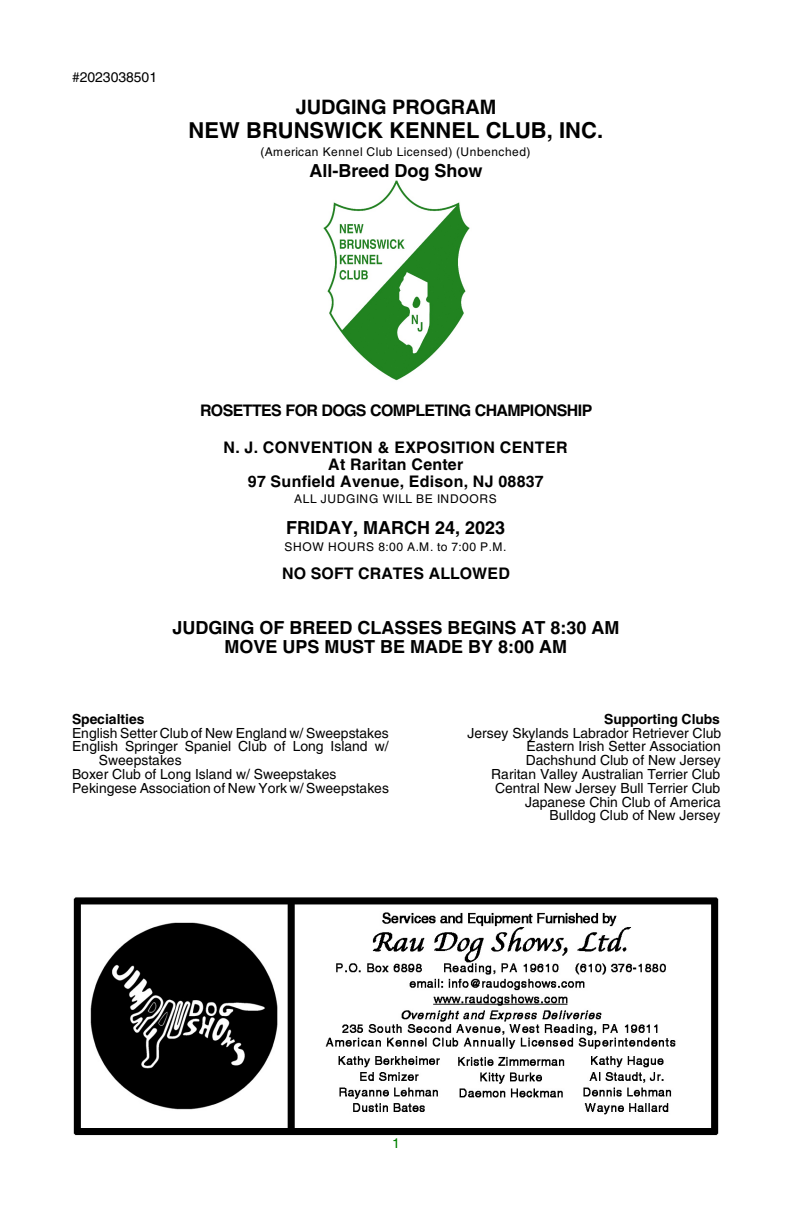
<style>
.page{position:relative;width:792px;height:1224px;background:#fff}
.page>*{position:absolute;margin:0;border:0;box-sizing:border-box;transform-origin:0 0}
.t1{font:700 22px "Helvetica";color:#000}
.t2{font:700 20px "Helvetica";color:#000}
.t3{font:700 18px/18.8px "Helvetica";color:#000;text-align:center}
.t4{font:700 16px/17px "Helvetica";letter-spacing:.01em;color:#000;text-align:center}
.t5{font:700 16px "Helvetica";letter-spacing:-.04em;color:#000}
.t6{font:14px/13.8px "Helvetica";color:#000;text-align:right}
.t7{font:700 14px "Helvetica";color:#000}
.t8{font:14px "Helvetica";color:#008000}
.t9{font:12px "Helvetica";letter-spacing:.045em;color:#000}
</style>
<div class="page">
<img style="left:323px;top:180px;width:147px;height:201px">
<img style="left:73px;top:897px;width:646px;height:239px">
<p class="t6" style="left:72px;top:72px;width:87px">#2023038501</p>
<h2 class="t2" style="left:296px;top:100px;width:202px">JUDGING PROGRAM</h2>
<h1 class="t1" style="left:189px;top:122px;width:416px">NEW BRUNSWICK KENNEL CLUB, INC.</h1>
<p class="t9" style="left:260px;top:148px;width:272px">(American Kennel Club Licensed) (Unbenched)</p>
<p class="t3" style="left:309px;top:163px;width:175px">All-Breed Dog Show</p>
<p class="t5" style="left:200px;top:405px;width:394px">ROSETTES FOR DOGS COMPLETING CHAMPIONSHIP</p>
<p class="t4" style="left:223px;top:440px;width:346px">N. J. CONVENTION &amp; EXPOSITION CENTER<br>At Raritan Center<br>97 Sunfield Avenue, Edison, NJ 08837</p>
<p class="t9" style="left:294px;top:495px;width:204px">ALL JUDGING WILL BE INDOORS</p>
<p class="t3" style="left:286px;top:520px;width:220px">FRIDAY, MARCH 24, 2023</p>
<p class="t9" style="left:284px;top:543px;width:224px">SHOW HOURS 8:00 A.M. to 7:00 P.M.</p>
<p class="t4" style="left:282px;top:566px;width:229px">NO SOFT CRATES ALLOWED</p>
<p class="t3" style="left:173px;top:620px;width:449px">JUDGING OF BREED CLASSES BEGINS AT 8:30 AM<br>MOVE UPS MUST BE MADE BY 8:00 AM</p>
<p class="t7" style="left:72px;top:714px;width:74px">Specialties</p>
<p class="t6" style="left:72px;top:727px;width:318px">English Setter Club of New England w/ Sweepstakes</p>
<p class="t6" style="left:72px;top:741px;width:318px">English Springer Spaniel Club of Long Island w/</p>
<p class="t6" style="left:99px;top:755px;width:84px">Sweepstakes</p>
<p class="t6" style="left:72px;top:769px;width:266px">Boxer Club of Long Island w/ Sweepstakes</p>
<p class="t6" style="left:72px;top:782px;width:319px">Pekingese Association of New York w/ Sweepstakes</p>
<p class="t7" style="left:604px;top:714px;width:117px">Supporting Clubs</p>
<p class="t6" style="left:468px;top:727px;width:255px">Jersey Skylands Labrador Retriever Club Eastern Irish Setter Association Dachshund Club of New Jersey<br>Raritan Valley Australian Terrier Club Central New Jersey Bull Terrier Club Japanese Chin Club of America<br>Bulldog Club of New Jersey</p>
<p class="t8" style="left:392px;top:1138px;width:9px">1</p>
</div>
